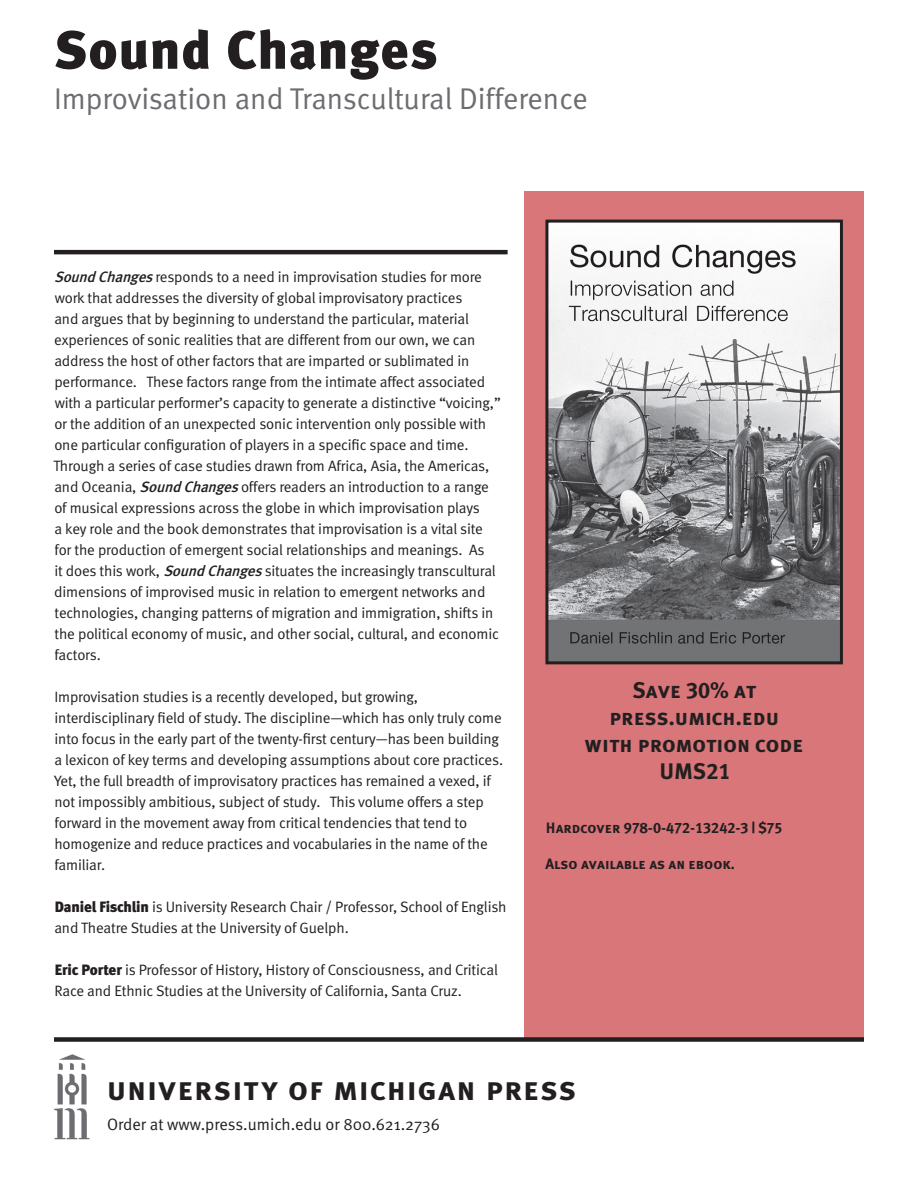
<style>
.page{position:relative;width:918px;height:1188px;background:#fff}
.page>*{position:absolute;margin:0;border:0;box-sizing:border-box;transform-origin:0 0}
.t1{font:900 54px "Meta";letter-spacing:.02em;color:#231f20}
.t2{font:33px "Meta Bold Caps";letter-spacing:.03em;color:#231f20}
.t3{font:30px "Meta Normal";color:#6c6d70}
.t4{font:22.5px/27px "Meta Bold Caps";color:#231f20;text-align:center}
.t5{font:16.5px "Meta Normal";color:#231f20}
.t6{font:15px/21px "Meta Normal";letter-spacing:-.01em;color:#231f20}
.t7{font:15px "Meta Bold Caps";color:#231f20}
.s1{font-family:"Meta";font-weight:500;font-style:italic}
.s2{font-family:"Meta";font-weight:900}
</style>
<div class="page">
<img style="left:54px;top:1054px;width:36px;height:86px">
<div style="left:524px;top:191px;width:340px;height:846px;background:#d87679"></div>
<div style="left:54px;top:1037px;width:810px;height:5px;background:#231f20"></div>
<hr style="left:54px;top:250px;width:454px;height:4px;background:#231f20">
<img style="left:549px;top:224px;width:290px;height:436px">
<div style="left:545px;top:220px;width:298px;height:444px;border:3px solid #231f20"></div>
<p class="t1" style="left:54px;top:17px;width:385px">Sound Changes</p>
<p class="t3" style="left:54px;top:82px;width:535px">Improvisation and Transcultural Difference</p>
<p class="t6" style="left:53px;top:266px;width:449px"><span class="s1">SoundChanges</span>responds to a need in improvisation studies for more work that addresses the diversity of global improvisatory practices<br>and argues that by beginning to understand the particular, material experiences of sonic realities that are different from our own, we can address the host of other factors that are imparted or sublimated in performance. These factors range from the intimate affect associated with a particular performer’s capacity to generate a distinctive “voicing,” or the addition of an unexpected sonic intervention only possible with one particular configuration of players in a specific space and time.<br>Through a series of case studies drawn from Africa, Asia, the Americas, and Oceania, <span class="s1">SoundChanges</span>offers readers an introduction to a range of musical expressions across the globe in which improvisation plays<br>a key role and the book demonstrates that improvisation is a vital site for the production of emergent social relationships and meanings. As<br>it does this work, <span class="s1">SoundChanges</span>situates the increasingly transcultural dimensions of improvised music in relation to emergent networks and technologies, changing patterns of migration and immigration, shifts in the political economy of music, and other social, cultural, and economic factors.</p>
<p class="t6" style="left:54px;top:686px;width:451px">Improvisation studies is a recently developed, but growing, interdisciplinary field of study. The discipline—which has only truly come into focus in the early part of the twenty-first century—has been building a lexicon of key terms and developing assumptions about core practices.<br>Yet, the full breadth of improvisatory practices has remained a vexed, if not impossibly ambitious, subject of study. This volume offers a step forward in the movement away from critical tendencies that tend to homogenize and reduce practices and vocabularies in the name of the familiar.</p>
<p class="t6" style="left:54px;top:896px;width:454px"><span class="s2">Daniel Fischlin</span> is University Research Chair / Professor, School of English and Theatre Studies at the University of Guelph.</p>
<p class="t6" style="left:54px;top:959px;width:445px"><span class="s2">Eric Porter</span> is Professor of History, History of Consciousness, and Critical<br>Race and Ethnic Studies at the University of California, Santa Cruz.</p>
<p class="t4" style="left:609px;top:677px;width:171px">Save 30% at press.umich.edu</p>
<p class="t4" style="left:585px;top:731px;width:220px">with promotion code</p>
<p class="t4" style="left:659px;top:758px;width:73px">UMS21</p>
<p class="t7" style="left:546px;top:819px;width:238px">Hardcover 978-0-472-13242-3 | $75</p>
<p class="t7" style="left:545px;top:855px;width:191px">Also available as an ebook.</p>
<p class="t2" style="left:107px;top:1069px;width:471px">university of michigan press</p>
<p class="t5" style="left:107px;top:1115px;width:334px">Order at www.press.umich.edu or 800.621.2736</p>
</div>
